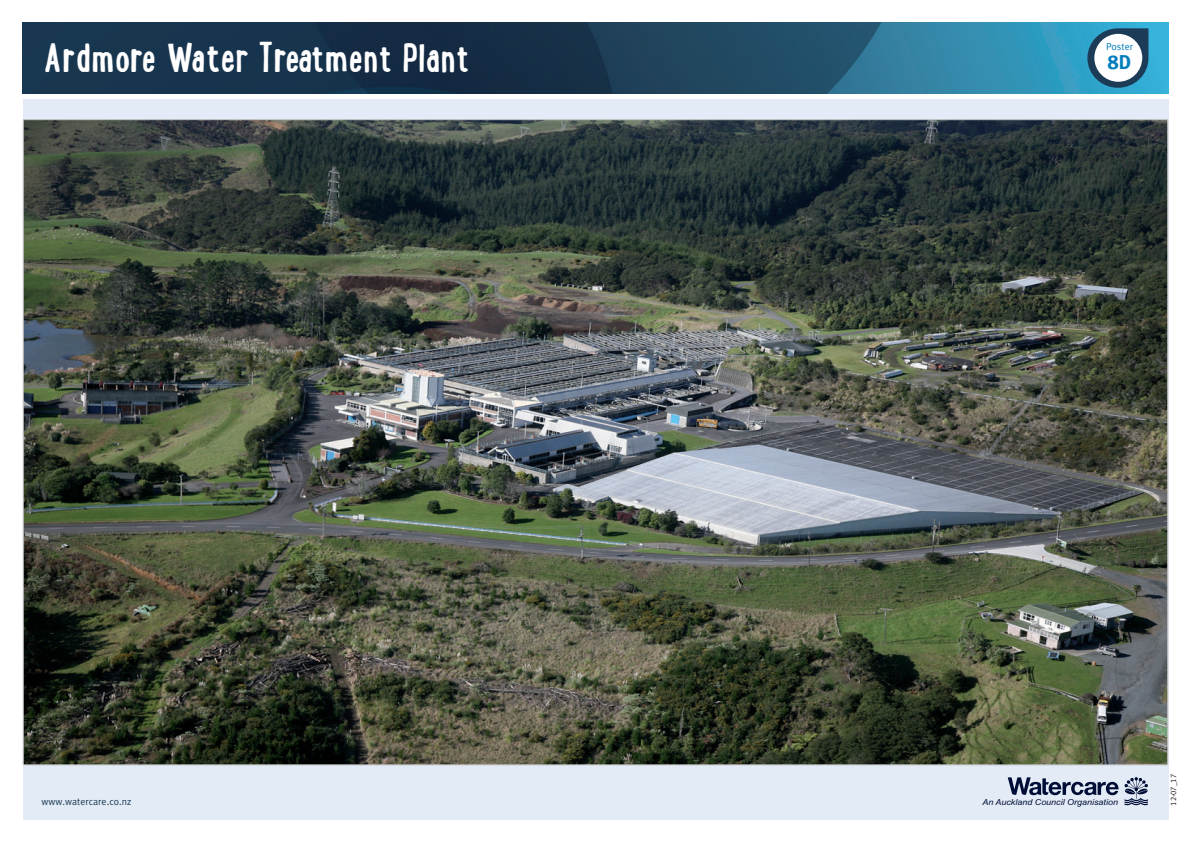
<style>
.page{position:relative;width:1191px;height:842px;background:#fff}
.page>*{position:absolute;margin:0;border:0;box-sizing:border-box;transform-origin:0 0}
.t1{font:700 44px "Lunch Box";color:#fff}
.t2{font:20px "Meta Plus Bold Caps";color:#007dbb}
.t3{font:10px "Meta Plus Normal";color:#1c3b57}
.t4{font:10px "Meta Plus Normal";color:#007dbb}
.t5{font:italic 8.3px "Arial";color:#000e37;scale:1.08 1}
.t6{font:8px "Meta Plus Normal Caps";color:#231f20}
</style>
<div class="page">
<img style="left:23px;top:23px;width:1145px;height:71px">
<div style="left:23px;top:99px;width:1145px;height:720px;background:#e3ecf6"></div>
<svg style="left:1087px;top:28px;width:61px;height:60px"></svg>
<div style="left:1094px;top:34px;width:48px;height:48px;background:#fff;border-radius:50%"></div>
<svg style="left:1124px;top:777px;width:24px;height:28px"></svg>
<svg style="left:1007px;top:777px;width:111px;height:18px"></svg>
<img style="left:25px;top:121px;width:1141px;height:642px">
<h1 class="t1" style="left:44px;top:28px;width:427px">Ardmore Water Treatment Plant</h1>
<p class="t4" style="left:1106px;top:41px;width:28px">Poster</p>
<h2 class="t2" style="left:1107px;top:51px;width:25px">8D</h2>
<p class="t3" style="left:42px;top:796px;width:91px">www.watercare.co.nz</p>
<p class="t5" style="left:982px;top:797px;width:127px">An Auckland Council Organisation</p>
<p class="t6" style="left:1168px;top:806px;width:33px;rotate:-90deg">12-07_17</p>
</div>
